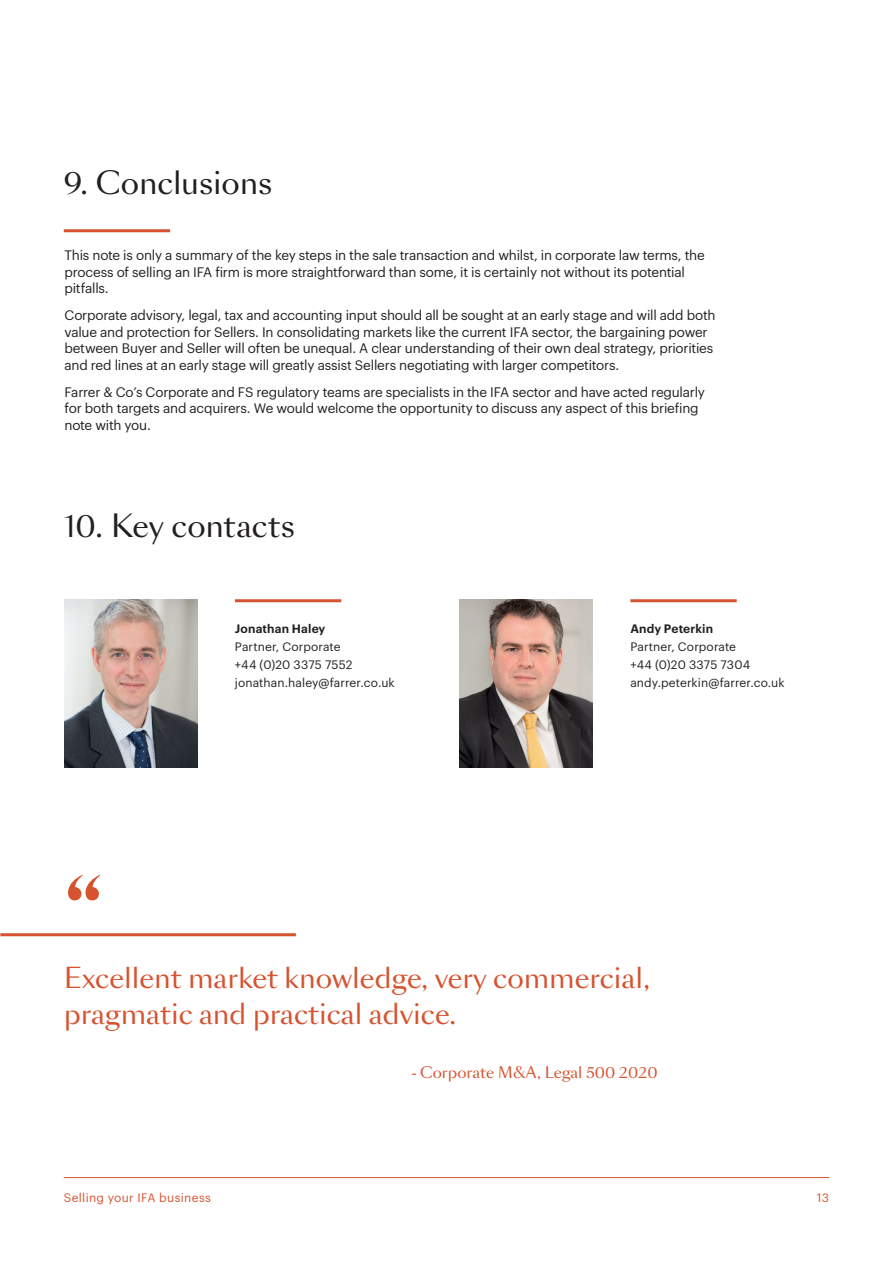
<style>
.page{position:relative;width:893px;height:1263px;background:#fff}
.page>*{position:absolute;margin:0;border:0;box-sizing:border-box;transform-origin:0 0}
.t1{font:102.9px "Sang Bleu Sans";color:#d65330}
.t2{font:30px "Sang Bleu Sans";letter-spacing:-.005em;color:#231f20}
.t3{font:27px/36px "Sang Bleu Sans";color:#d65330}
.t4{font:15px "Sang Bleu Sans";color:#d65330}
.t5{font:13.5px/16.5px "Graphik";letter-spacing:-.015em;color:#231f20}
.t6{font:12px/18px "Graphik";letter-spacing:.01em;color:#231f20}
.t7{font:600 12px "Graphik";letter-spacing:.01em;color:#231f20}
.t8{font:12px "Graphik";letter-spacing:.03em;color:#d65330}
</style>
<div class="page">
<hr style="left:64px;top:1177px;width:765px;height:1px;background:#d65330">
<hr style="left:235px;top:599px;width:106px;height:3px;background:#d65330">
<img style="left:64px;top:599px;width:133px;height:168px">
<hr style="left:630px;top:599px;width:107px;height:3px;background:#d65330">
<img style="left:460px;top:599px;width:133px;height:168px">
<hr style="left:64px;top:229px;width:106px;height:3px;background:#d65330">
<hr style="left:0;top:933px;width:296px;height:3px;background:#d65330">
<h2 class="t2" style="left:64px;top:164px;width:210px">9. Conclusions</h2>
<p class="t5" style="left:64px;top:246px;width:642px">This note is only a summary of the key steps in the sale transaction and whilst, in corporate law terms, the process of selling an IFA firm is more straightforward than some, it is certainly not without its potential pitfalls.</p>
<p class="t5" style="left:64px;top:306px;width:653px">Corporate advisory, legal, tax and accounting input should all be sought at an early stage and will add both value and protection for Sellers. In consolidating markets like the current IFA sector, the bargaining power between Buyer and Seller will often be unequal. A clear understanding of their own deal strategy, priorities and red lines at an early stage will greatly assist Sellers negotiating with larger competitors.</p>
<p class="t5" style="left:64px;top:382px;width:642px">Farrer &amp; Co’s Corporate and FS regulatory teams are specialists in the IFA sector and have acted regularly for both targets and acquirers. We would welcome the opportunity to discuss any aspect of this briefing note with you.</p>
<h2 class="t2" style="left:64px;top:506px;width:233px">10. Key contacts</h2>
<h1 class="t1" style="left:61px;top:853px;width:47px">“</h1>
<p class="t7" style="left:235px;top:620px;width:92px">Jonathan Haley</p>
<p class="t6" style="left:235px;top:637px;width:161px">Partner, Corporate<br>+44 (0)20 3375 7552 jonathan.haley@farrer.co.uk</p>
<p class="t7" style="left:630px;top:620px;width:84px">Andy Peterkin</p>
<p class="t6" style="left:630px;top:637px;width:156px">Partner, Corporate<br>+44 (0)20 3375 7304 andy.peterkin@farrer.co.uk</p>
<h3 class="t3" style="left:64px;top:960px;width:588px">Excellent market knowledge, very commercial, pragmatic and practical advice.</h3>
<p class="t4" style="left:411px;top:1063px;width:248px">- Corporate M&amp;A, Legal 500 2020</p>
<p class="t8" style="left:64px;top:1188px;width:149px">Selling your IFA business</p>
<p class="t8" style="left:817px;top:1188px;width:14px">13</p>
</div>
